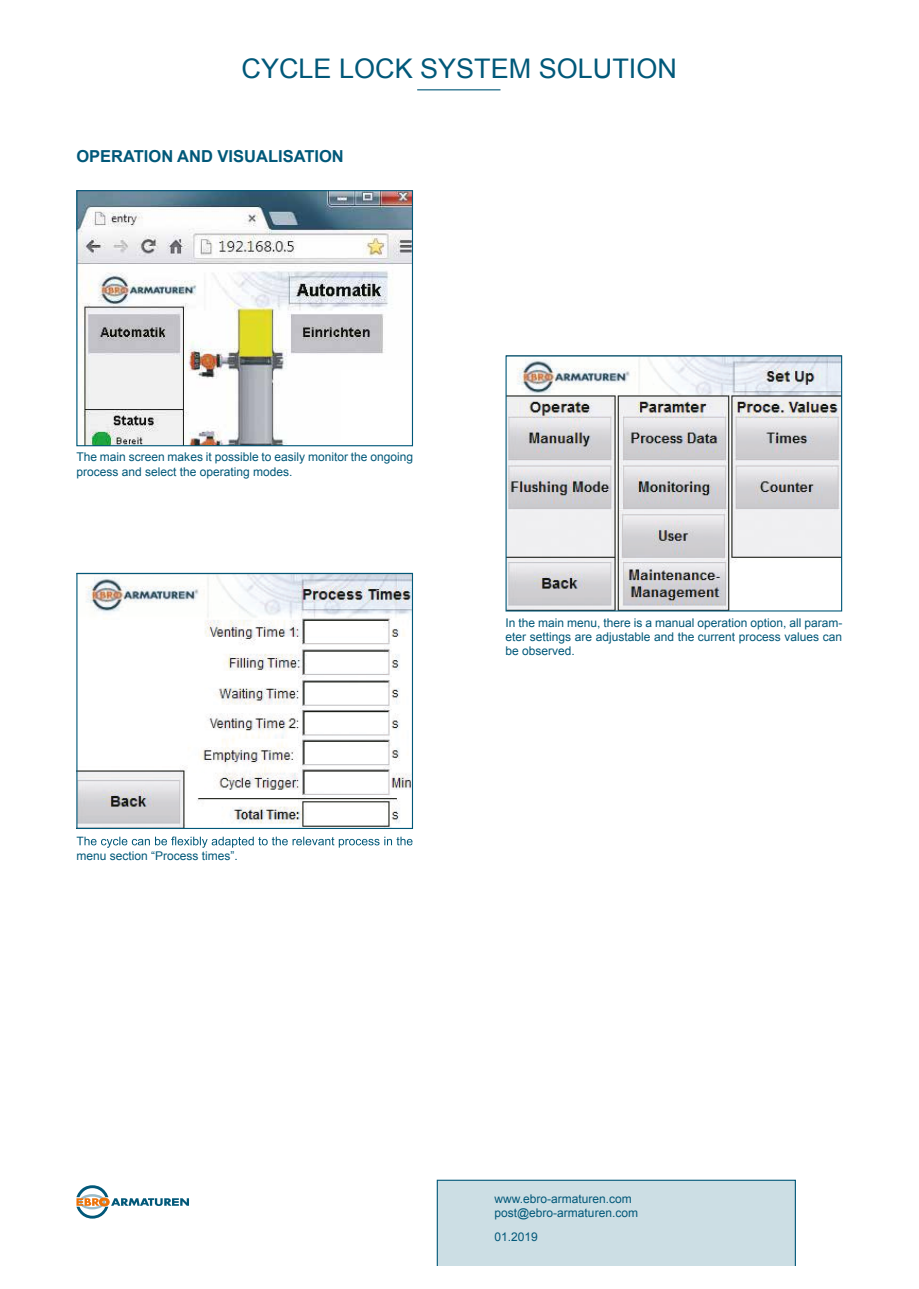
<style>
.page{position:relative;width:919px;height:1289px;background:#fff}
.page>*{position:absolute;margin:0;border:0;box-sizing:border-box;transform-origin:0 0}
.t1{font:27px "Arial";color:#015879}
.t2{font:700 16.5px "Arial";color:#015879}
.t3{font:12px/14.4px "Arial";color:#015879}
</style>
<div class="page">
<div style="left:436px;top:1179px;width:359px;height:86px;background:#ccdee4"></div>
<svg style="left:76px;top:1185px;width:113px;height:33px"></svg>
<svg style="left:77px;top:836px;width:335px;height:11px"></svg>
<hr style="left:417px;top:89px;width:83px;height:1px;background:#015879">
<img style="left:78px;top:192px;width:333px;height:252px">
<div style="left:76px;top:190px;width:337px;height:256px;border:1px solid #015879"></div>
<img style="left:78px;top:575px;width:333px;height:252px">
<div style="left:76px;top:573px;width:337px;height:256px;border:1px solid #015879"></div>
<img style="left:507px;top:357px;width:333px;height:252px">
<div style="left:505px;top:355px;width:337px;height:256px;border:1px solid #015879"></div>
<div style="left:342px;top:370px;width:68px;height:70px;background:#fff"></div>
<h1 class="t1" style="left:241px;top:50px;width:437px">CYCLE LOCK SYSTEM SOLUTION</h1>
<h2 class="t2" style="left:76px;top:145px;width:269px">OPERATION AND VISUALISATION</h2>
<p class="t3" style="left:76px;top:450px;width:338px">The main screen makes it possible to easily monitor the ongoing process and select the operating modes.</p>
<p class="t3" style="left:76px;top:848px;width:163px">menu section “Process times”.</p>
<p class="t3" style="left:505px;top:615px;width:338px;text-align:justify">In the main menu, there is a manual operation option, all param&shy;eter settings are adjustable and the current process values can be observed.</p>
<p class="t3" style="left:494px;top:1191px;width:145px">www.ebro-armaturen.com post@ebro-armaturen.com</p>
<p class="t3" style="left:494px;top:1229px;width:45px">01.2019</p>
</div>
